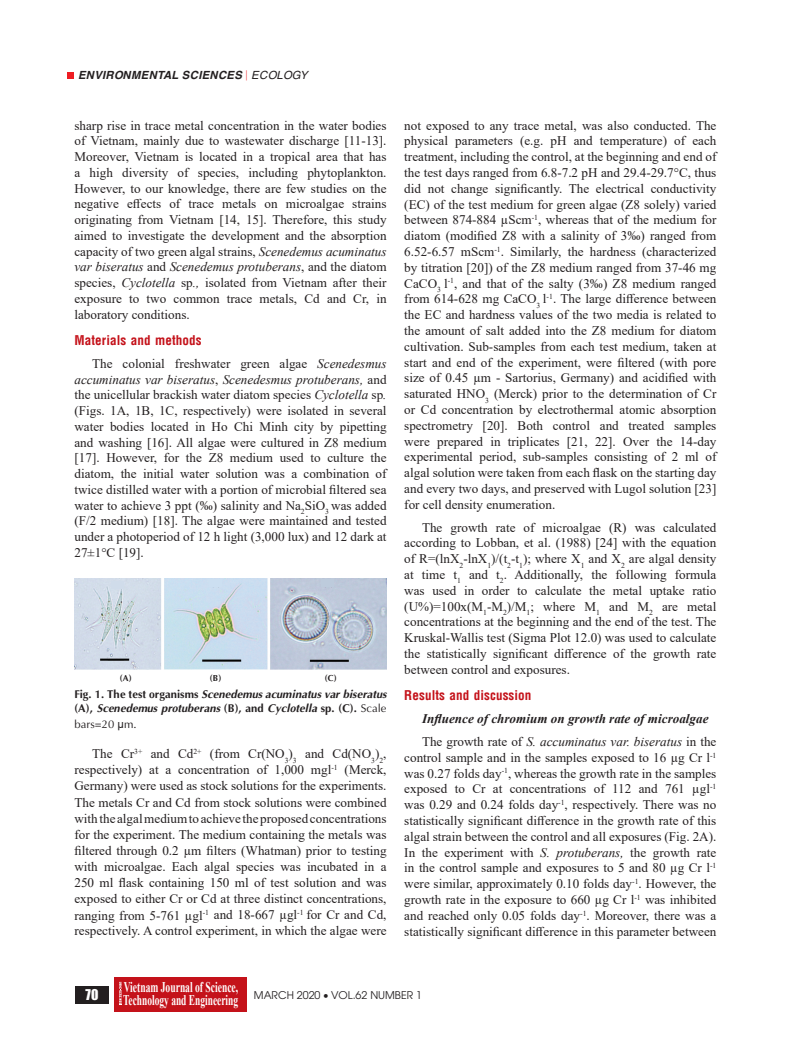
<style>
.page{position:relative;width:798px;height:1042px;background:#fff}
.page>*{position:absolute;margin:0;border:0;box-sizing:border-box;transform-origin:0 0}
.t1{font:700 14.75px/13.4px "Times New Roman";color:#fff;scale:.65 1}
.t2{font:13.75px "UTM Impact";color:#fff}
.t3{font:13.12px/15.8px "Times New Roman";color:#231f20;text-align:justify}
.t4{font:italic 700 13.12px/22.9px "Times New Roman";color:#231f20}
.t5{font:13.12px "VNI Helve Condense Bold";color:#c4121a}
.t6{font:italic 700 11.25px/13.8px "UTM Aptima";color:#231f20}
.t7{font:italic 700 11.25px "UTM Helve";color:#231f20}
.t8{font:11.25px "UTM Aptima";color:#231f20}
.t9{font:italic 11.25px "UTM Helve";color:#231f20}
.t10{font:10.62px "UTM Avo";color:#231f20}
.t11{font:700 8.75px "UTM Aptima";color:#231f20}
.s1{font-style:italic}
.s2{font-style:normal}
.s3{font-weight:400;font-style:normal}
.s4{font-family:"Arial"}
.s5{font-weight:400}
</style>
<div class="page">
<div style="left:67px;top:73px;width:7px;height:6px;background:#ee1d23"></div>
<div style="left:75px;top:986px;width:33px;height:17px;background:#231f20"></div>
<div style="left:114px;top:977px;width:132px;height:34px;background:#c4121a"></div>
<svg style="left:119px;top:982px;width:3px;height:23px"></svg>
<img style="left:74px;top:578px;width:312px;height:91px">
<div style="left:111px;top:581px;width:12px;height:8px;background:#d0dcea"></div>
<div style="left:209px;top:579px;width:12px;height:8px;background:#ccdff1"></div>
<div style="left:321px;top:579px;width:13px;height:8px;background:#bdcbdc"></div>
<p class="t7" style="left:78px;top:66px;width:158px">ENVIRONMENTAL SCIENCES</p>
<p class="t9" style="left:251px;top:66px;width:59px">ECOLOGY</p>
<p class="t3" style="left:74px;top:117px;width:313px">sharp rise in trace metal concentration in the water bodies of Vietnam, mainly due to wastewater discharge [11-13].<br>Moreover, Vietnam is located in a tropical area that has a high diversity of species, including phytoplankton.<br>However, to our knowledge, there are few studies on the negative effects of trace metals on microalgae strains originating from Vietnam [14, 15]. Therefore, this study aimed to investigate the development and the absorption capacity of two green algal strains, <span class="s1">Scenedemus acuminatus var biseratus</span> and <span class="s1">Scenedemus protuberans</span>, and the diatom species, <span class="s1">Cyclotella</span> sp<span class="s1">.,</span> isolated from Vietnam after their exposure to two common trace metals, Cd and Cr, in laboratory conditions.</p>
<p class="t5" style="left:74px;top:330px;width:129px">Materials and methods</p>
<p class="t3" style="left:74px;top:355px;width:313px;text-indent:18px">The colonial freshwater green algae <span class="s1">Scenedesmus accuminatus var biseratus</span>, <span class="s1">Scenedesmus protuberans,</span> and the unicellular brackish water diatom species <span class="s1">Cyclotella</span> sp<span class="s1">. </span>(Figs. 1A, 1B, 1C, respectively) were isolated in several water bodies located in Ho Chi Minh city by pipetting and washing [16]. All algae were cultured in Z8 medium [17]. However, for the Z8 medium used to culture the diatom, the initial water solution was a combination of twice distilled water with a portion of microbial filtered sea water to achieve 3 ppt (‰) salinity and Na<sub>2</sub>SiO<sub>3</sub> was added (F/2 medium) [18]. The algae were maintained and tested under a photoperiod of 12 h light (3,000 lux) and 12 dark at 27±1°C [19].</p>
<p class="t11" style="left:120px;top:671px;width:13px">(A)</p>
<p class="t11" style="left:210px;top:671px;width:13px">(B)</p>
<p class="t11" style="left:324px;top:671px;width:13px">(C)</p>
<p class="t6" style="left:74px;top:687px;width:313px"><span class="s2">Fig. 1. The test organisms</span> Scenedemus acuminatus var biseratus <span class="s2">(A),</span> Scenedemus protuberans <span class="s2">(B), and</span> Cyclotella <span class="s2">sp. (C).</span> <span class="s3">Scale</span></p>
<p class="t8" style="left:74px;top:715px;width:64px">bars=20 <span class="s4">µ</span>m.</p>
<p class="t3" style="left:74px;top:745px;width:313px;line-height:16.1px;text-indent:18px">The Cr<sup>3+</sup> and Cd<sup>2+</sup> (from Cr(NO<sub>3</sub>)<sub>3</sub> and Cd(NO<sub>3</sub>)<sub>2</sub>, respectively) at a concentration of 1,000 mgl<sup>-1</sup> (Merck, Germany) were used as stock solutions for the experiments.<br>The metals Cr and Cd from stock solutions were combined with the algal medium to achieve the proposed concentrations for the experiment. The medium containing the metals was filtered through 0.2 µm filters (Whatman) prior to testing with microalgae. Each algal species was incubated in a 250 ml flask containing 150 ml of test solution and was exposed to either Cr or Cd at three distinct concentrations, ranging from 5-761 µgl<sup>-1</sup> and 18-667 µgl<sup>-1</sup> for Cr and Cd, respectively. A control experiment, in which the algae were</p>
<p class="t3" style="left:404px;top:117px;width:313px">not exposed to any trace metal, was also conducted. The physical parameters (e.g. pH and temperature) of each treatment, including the control, at the beginning and end of the test days ranged from 6.8-7.2 pH and 29.4-29.7°C, thus did not change significantly. The electrical conductivity (EC) of the test medium for green algae (Z8 solely) varied between 874-884 µScm<sup>-1</sup>, whereas that of the medium for diatom (modified Z8 with a salinity of 3‰) ranged from 6.52-6.57 mScm<sup>-1</sup>. Similarly, the hardness (characterized by titration [20]) of the Z8 medium ranged from 37-46 mg CaCO<sub>3</sub> l<sup>-1</sup>, and that of the salty (3‰) Z8 medium ranged from 614-628 mg CaCO<sub>3</sub> l<sup>-1</sup>. The large difference between the EC and hardness values of the two media is related to the amount of salt added into the Z8 medium for diatom cultivation. Sub-samples from each test medium, taken at start and end of the experiment, were filtered (with pore size of 0.45 µm - Sartorius, Germany) and acidified with saturated HNO<sub>3</sub> (Merck) prior to the determination of Cr or Cd concentration by electrothermal atomic absorption spectrometry [20]. Both control and treated samples were prepared in triplicates [21, 22]. Over the 14-day experimental period, sub-samples consisting of 2 ml of algal solution were taken from each flask on the starting day and every two days, and preserved with Lugol solution [23] for cell density enumeration.</p>
<p class="t3" style="left:404px;top:519px;width:313px;text-indent:18px">The growth rate of microalgae (R) was calculated according to Lobban, et al. (1988) [24] with the equation of R=(lnX<sub>2</sub>-lnX<sub>1</sub>)/(t<sub>2</sub>-t<sub>1</sub>); where X<sub>1</sub> and X<sub>2</sub> are algal density at time t<sub>1</sub> and t<sub>2</sub>. Additionally, the following formula was used in order to calculate the metal uptake ratio (U%)=100x(M<sub>1</sub>-M<sub>2</sub>)/M<sub>1</sub>; where M<sub>1</sub> and M<sub>2</sub> are metal concentrations at the beginning and the end of the test. The Kruskal-Wallis test (Sigma Plot 12.0) was used to calculate the statistically significant difference of the growth rate between control and exposures.</p>
<p class="t5" style="left:404px;top:685px;width:129px">Results and discussion</p>
<p class="t4" style="left:422px;top:707px;width:296px">Influence of chromium on growth rate of microalgae<br><span class="s3">The growth rate of</span> <span class="s5">S. accuminatus var. biseratus</span> <span class="s3">in the</span></p>
<p class="t3" style="left:404px;top:749px;width:313px">control sample and in the samples exposed to 16 µg Cr l<sup>-1 </sup>was 0.27 folds day<sup>-1</sup>, whereas the growth rate in the samples exposed to Cr at concentrations of 112 and 761 µgl<sup>-1 </sup>was 0.29 and 0.24 folds day<sup>-1</sup>, respectively. There was no statistically significant difference in the growth rate of this algal strain between the control and all exposures (Fig. 2A).<br>In the experiment with <span class="s1">S. protuberans,</span> the growth rate in the control sample and exposures to 5 and 80 µg Cr l<sup>-1 </sup>were similar, approximately 0.10 folds day<sup>-1</sup>. However, the growth rate in the exposure to 660 µg Cr l<sup>-1</sup> was inhibited and reached only 0.05 folds day<sup>-1</sup>. Moreover, there was a statistically significant difference in this parameter between</p>
<p class="t1" style="left:123px;top:980px;width:178px">Vietnam Journal of Science,<br>Technology and Engineering</p>
<p class="t2" style="left:86px;top:984px;width:14px">70</p>
<p class="t10" style="left:254px;top:987px;width:169px">MARCH 2020 • VOL.62 NUMBER 1</p>
</div>
